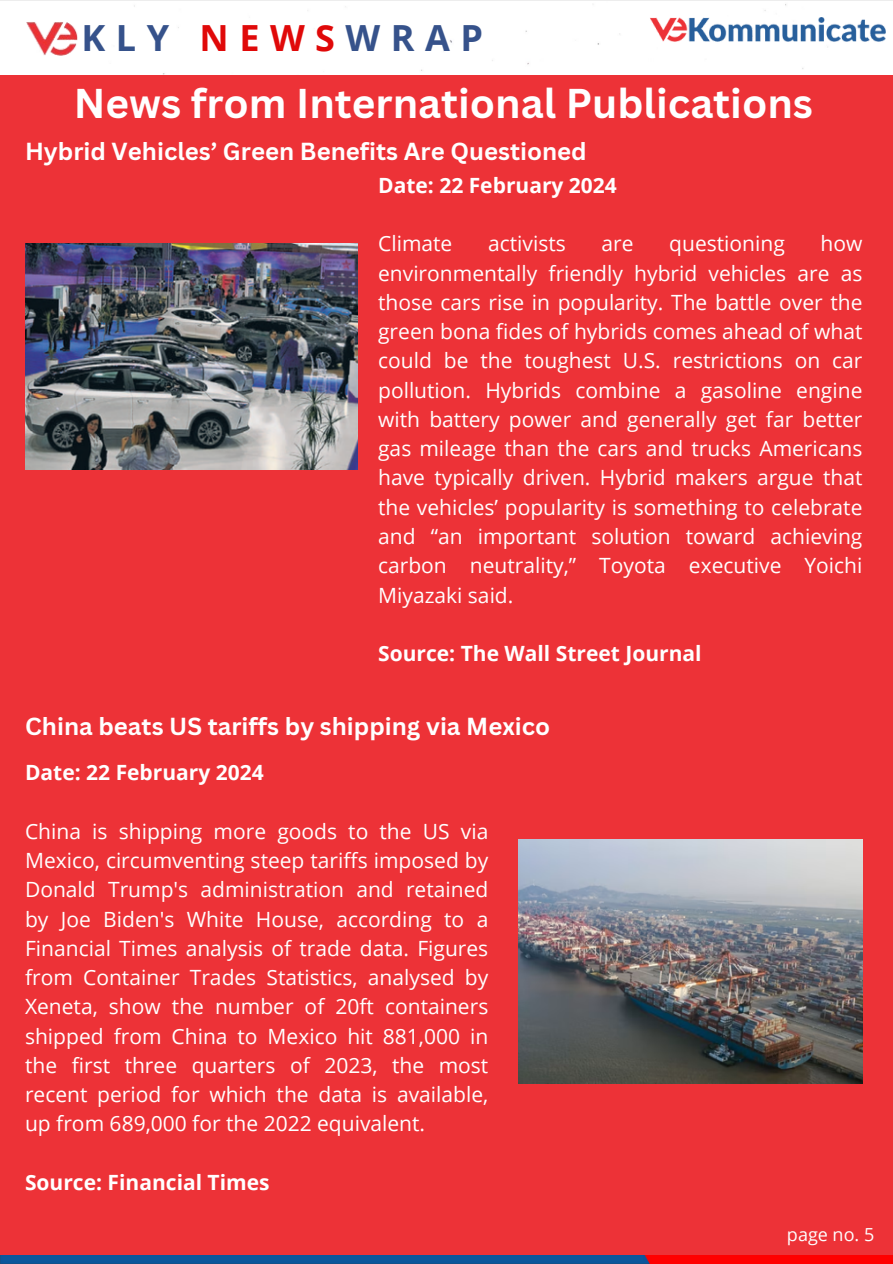
<style>
.page{position:relative;width:893px;height:1264px;background:#fff}
.page>*{position:absolute;margin:0;border:0;box-sizing:border-box;transform-origin:0 0}
.t1{font:700 40.5px "Canva Sans";color:#fff}
.t2{font:700 36px "Open Sans";letter-spacing:.29em;color:#36528b}
.t3{font:700 24px "Canva Sans";color:#fff}
.t4{font:21px/29.2px "Open Sans";color:#fff;text-align:justify}
.t5{font:700 21px "Open Sans";color:#fff}
.t6{font:18px "Open Sans";color:#fefefe}
.s1{color:#e00909}
</style>
<div class="page">
<div style="left:0;top:6px;width:892px;height:1257px;background:#ed3237"></div>
<div style="left:0;top:4px;width:892px;height:71px;background:#fff"></div>
<img style="left:0;top:1255px;width:892px;height:8px">
<img style="left:25px;top:22px;width:53px;height:35px">
<img style="left:647px;top:18px;width:238px;height:27px">
<img style="left:25px;top:243px;width:332px;height:227px">
<img style="left:518px;top:840px;width:344px;height:243px">
<p class="t2" style="left:82px;top:13px;width:403px">KLY <span class="s1">NEWS</span>WRAP</p>
<h5 class="t1" style="left:74px;top:75px;width:740px">News from International Publications</h5>
<h5 class="t3" style="left:25px;top:135px;width:563px">Hybrid Vehicles’ Green Benefits Are Questioned</h5>
<h4 class="t5" style="left:378px;top:170px;width:240px">Date: 22 February 2024</h4>
<p class="t4" style="left:378px;top:228px;width:76px">Climate</p>
<p class="t4" style="left:488px;top:228px;width:79px">activists</p>
<p class="t4" style="left:601px;top:228px;width:34px">are</p>
<p class="t4" style="left:669px;top:228px;width:117px">questioning</p>
<p class="t4" style="left:378px;top:228px;width:486px;text-indent:442px">how environmentally friendly hybrid vehicles are as those cars rise in popularity. The battle over the green bona fides of hybrids comes ahead of what could be the toughest U.S. restrictions on car pollution. Hybrids combine a gasoline engine with battery power and generally get far better gas mileage than the cars and trucks Americans have typically driven. Hybrid makers argue that the vehicles’ popularity is something to celebrate and “an important solution toward achieving carbon neutrality,” Toyota executive Yoichi Miyazaki said.</p>
<p class="t5" style="left:378px;top:638px;width:325px">Source: The Wall Street Journal</p>
<p class="t3" style="left:25px;top:709px;width:526px">China beats US tariffs by shipping via Mexico</p>
<h4 class="t5" style="left:25px;top:757px;width:240px">Date: 22 February 2024</h4>
<h3 class="t4" style="left:25px;top:816px;width:464px">China is shipping more goods to the US via Mexico, circumventing steep tariffs imposed by Donald Trump's administration and retained by Joe Biden's White House, according to a Financial Times analysis of trade data. Figures from Container Trades Statistics, analysed by Xeneta, show the number of 20ft containers shipped from China to Mexico hit 881,000 in the first three quarters of 2023, the most recent period for which the data is available, up from 689,000 for the 2022 equivalent.</h3>
<h4 class="t5" style="left:25px;top:1167px;width:246px">Source: Financial Times</h4>
<h4 class="t6" style="left:786px;top:1221px;width:89px">page no. 5</h4>
</div>
